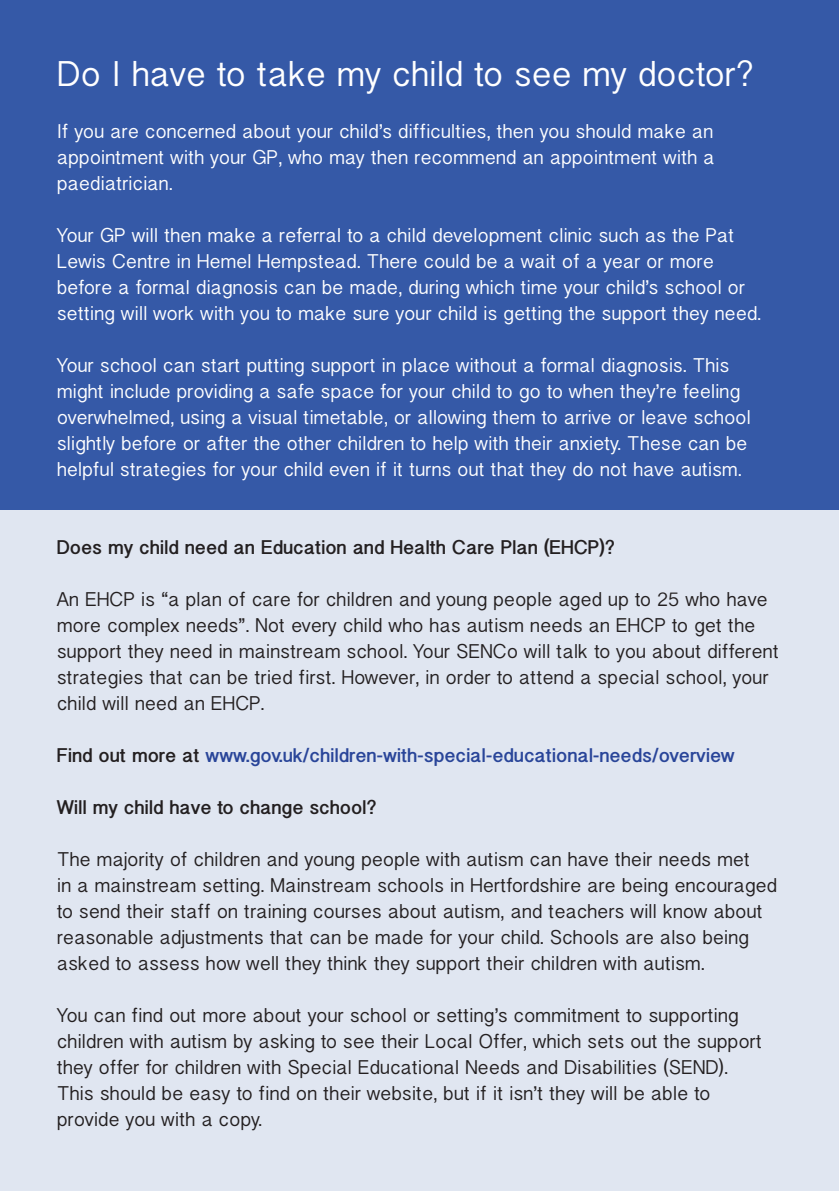
<style>
.page{position:relative;width:840px;height:1191px;background:#fff}
.page>*{position:absolute;margin:0;border:0;box-sizing:border-box;transform-origin:0 0}
.t1{font:36px "Gujarati Sangam MN";color:#fff}
.t2{font:20px/26px "Gujarati Sangam MN";color:#231f20}
.t3{font:20px/26px "Gujarati Sangam MN";color:#fff}
.t4{font:700 20px "Gujarati Sangam MN";color:#231f20}
.t5{font:700 20px "Gujarati Sangam MN";color:#294599}
.s1{color:#231f20}
</style>
<div class="page">
<div style="left:0;top:352px;width:838px;height:839px;background:#e0e6f1"></div>
<div style="left:0;top:0;width:838px;height:509px;background:#3559a7"></div>
<p class="t1" style="left:57px;top:52px;width:698px">Do I have to take my child to see my doctor?</p>
<p class="t3" style="left:57px;top:118px;width:659px;text-align:justify">If you are concerned about your child’s difficulties, then you should make an appointment with your GP, who may then recommend an appointment with a paediatrician.</p>
<p class="t3" style="left:57px;top:222px;width:705px">Your GP will then make a referral to a child development clinic such as the Pat Lewis Centre in Hemel Hempstead. There could be a wait of a year or more before a formal diagnosis can be made, during which time your child’s school or setting will work with you to make sure your child is getting the support they need.</p>
<p class="t3" style="left:57px;top:352px;width:695px">Your school can start putting support in place without a formal diagnosis. This might include providing a safe space for your child to go to when they’re feeling overwhelmed, using a visual timetable, or allowing them to arrive or leave school slightly before or after the other children to help with their anxiety. These can be helpful strategies for your child even if it turns out that they do not have autism.</p>
<p class="t4" style="left:57px;top:535px;width:559px">Does my child need an Education and Health Care Plan (EHCP)?</p>
<p class="t2" style="left:57px;top:586px;width:723px">An EHCP is “a plan of care for children and young people aged up to 25 who have more complex needs”. Not every child who has autism needs an EHCP to get the support they need in mainstream school. Your SENCo will talk to you about different strategies that can be tried first. However, in order to attend a special school, your child will need an EHCP.</p>
<p class="t5" style="left:57px;top:743px;width:679px"><span class="s1">Find out more at</span> www.gov.uk/children-with-special-educational-needs/overview</p>
<p class="t4" style="left:57px;top:795px;width:321px">Will my child have to change school?</p>
<p class="t2" style="left:57px;top:846px;width:721px">The majority of children and young people with autism can have their needs met<br>in a mainstream setting. Mainstream schools in Hertfordshire are being encouraged to send their staff on training courses about autism, and teachers will know about reasonable adjustments that can be made for your child. Schools are also being asked to assess how well they think they support their children with autism.</p>
<p class="t2" style="left:57px;top:1002px;width:706px">You can find out more about your school or setting’s commitment to supporting children with autism by asking to see their Local Offer, which sets out the support they offer for children with Special Educational Needs and Disabilities (SEND).<br>This should be easy to find on their website, but if it isn’t they will be able to provide you with a copy.</p>
</div>
